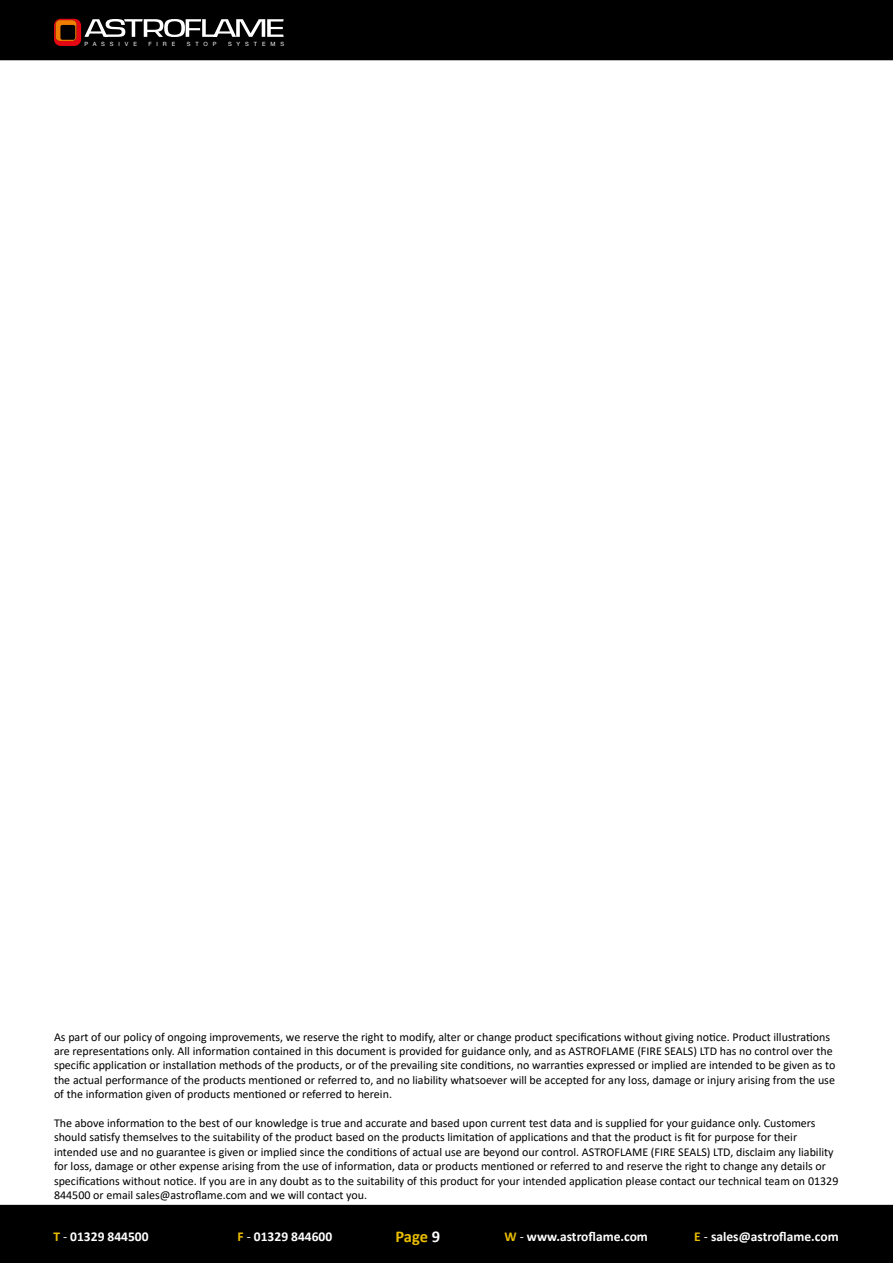
<style>
.page{position:relative;width:893px;height:1263px;background:#fff}
.page>*{position:absolute;margin:0;border:0;box-sizing:border-box;transform-origin:0 0}
.t1{font:700 16.5px "Calibri";color:#ebbe00}
.t2{font:700 13.5px "Calibri";color:#fff}
.t3{font:12px/14.4px "Calibri";color:#000}
.t4{font:5.85px "Helvetica Neue";letter-spacing:.84em;color:#fff}
.s1{color:#ebbe00}
.s2{font-weight:400}
.s3{color:#fff}
</style>
<div class="page">
<div style="left:0;top:0;width:893px;height:60px;background:#000"></div>
<div style="left:0;top:1205px;width:893px;height:58px;background:#000"></div>
<svg style="left:54px;top:19px;width:230px;height:27px"></svg>
<p class="t4" style="left:84px;top:40px;width:54px">PASSIVE</p>
<p class="t4" style="left:148px;top:40px;width:28px">FIRE</p>
<p class="t4" style="left:187px;top:40px;width:31px">STOP</p>
<p class="t4" style="left:228px;top:40px;width:58px">SYSTEMS</p>
<p class="t3" style="left:54px;top:1029px;width:783px">As part of our policy of ongoing improvements, we reserve the right to modify, alter or change product specifications without giving notice. Product illustrations are representations only. All information contained in this document is provided for guidance only, and as ASTROFLAME (FIRE SEALS) LTD has no control over the specific application or installation methods of the products, or of the prevailing site conditions, no warranties expressed or implied are intended to be given as to the actual performance of the products mentioned or referred to, and no liability whatsoever will be accepted for any loss, damage or injury arising from the use of the information given of products mentioned or referred to herein.</p>
<p class="t3" style="left:54px;top:1115px;width:786px">The above information to the best of our knowledge is true and accurate and based upon current test data and is supplied for your guidance only. Customers should satisfy themselves to the suitability of the product based on the products limitation of applications and that the product is fit for purpose for their intended use and no guarantee is given or implied since the conditions of actual use are beyond our control. ASTROFLAME (FIRE SEALS) LTD, disclaim any liability for loss, damage or other expense arising from the use of information, data or products mentioned or referred to and reserve the right to change any details or specifications without notice. If you are in any doubt as to the suitability of this product for your intended application please contact our technical team on 01329<br>844500 or email sales@astroflame.com and we will contact you.</p>
<p class="t2" style="left:53px;top:1227px;width:97px"><span class="s1">T</span> <span class="s2">-</span> 01329 844500</p>
<p class="t2" style="left:238px;top:1227px;width:96px"><span class="s1">F</span> <span class="s2">-</span> 01329 844600</p>
<h1 class="t1" style="left:395px;top:1225px;width:46px">Page <span class="s3">9</span></h1>
<p class="t2" style="left:504px;top:1227px;width:145px"><span class="s1">W</span> <span class="s2">-</span> www.astroflame.com</p>
<p class="t2" style="left:694px;top:1227px;width:146px"><span class="s1">E</span> <span class="s2">-</span> sales@astroflame.com</p>
</div>
